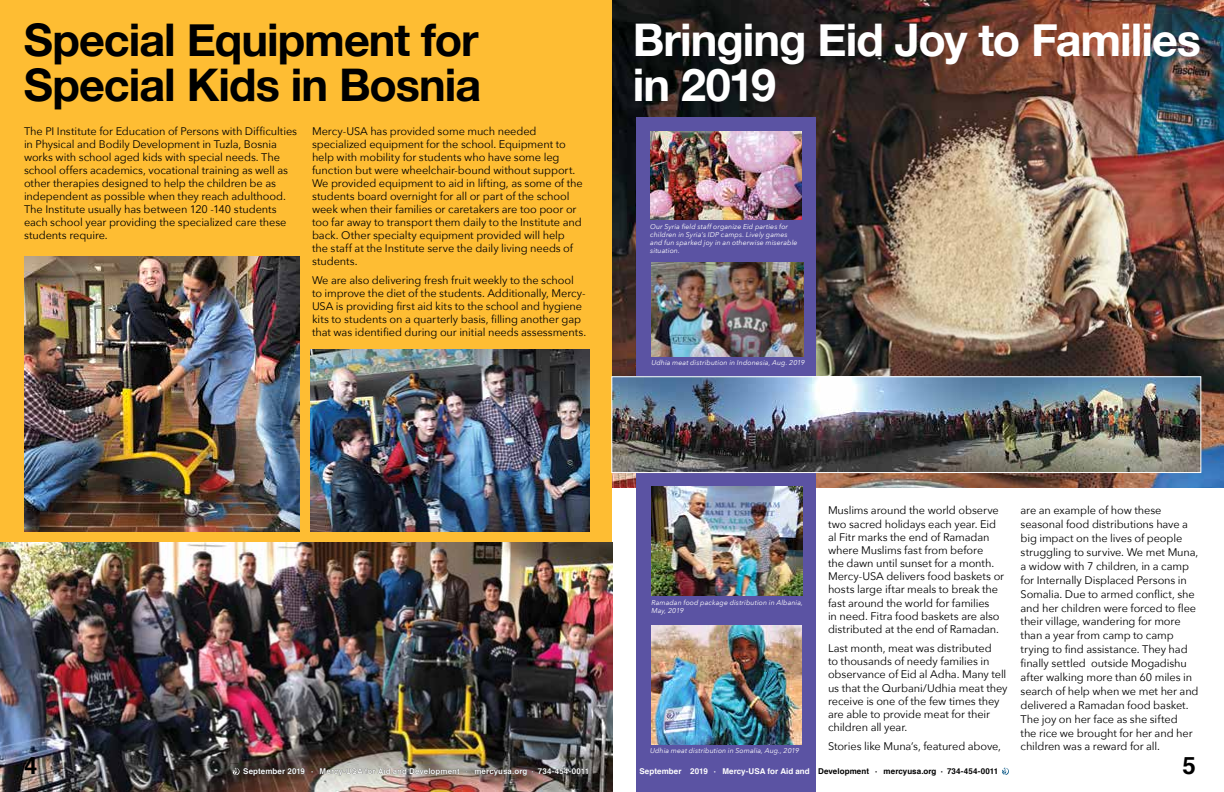
<style>
.page{position:relative;width:1224px;height:792px;background:#fff}
.page>*{position:absolute;margin:0;border:0;box-sizing:border-box;transform-origin:0 0}
.t1{font:700 45px/45px "Helvetica Neue";letter-spacing:-.02em;color:#000}
.t2{font:700 45px/45px "Helvetica Neue";letter-spacing:-.025em;color:#fff}
.t3{font:700 24px "Helvetica";color:#000}
.t4{font:11px/13px "Avenir Next";letter-spacing:-.01em;color:#000}
.t5{font:700 8px "Helvetica";letter-spacing:.005em;color:#fff}
.t6{font:700 8px "Helvetica";letter-spacing:.005em;color:#000}
.t7{font:italic 7px/8px "Avenir Next";letter-spacing:.015em;color:#fff}
.s1{font-size:6px;color:#000}
.s2{color:#fff}
.s3{font-size:6px;color:#fff}
.s4{font-size:6px}
</style>
<div class="page">
<div style="left:0;top:0;width:612px;height:723px;background:#febd33"></div>
<img style="left:612px;top:0;width:612px;height:487px">
<div style="left:636px;top:117px;width:180px;height:675px;background:#5b53a3"></div>
<img style="left:614px;top:379px;width:585px;height:92px">
<div style="left:612px;top:377px;width:589px;height:96px;border:1px solid #fff"></div>
<img style="left:651px;top:487px;width:151px;height:109px">
<img style="left:650px;top:131px;width:152px;height:89px">
<img style="left:651px;top:626px;width:151px;height:119px">
<img style="left:651px;top:263px;width:152px;height:94px">
<img style="left:0;top:543px;width:612px;height:249px">
<img style="left:24px;top:256px;width:276px;height:276px">
<img style="left:311px;top:349px;width:278px;height:183px">
<svg style="left:1002px;top:768px;width:7px;height:7px"></svg>
<svg style="left:233px;top:768px;width:7px;height:8px"></svg>
<h1 class="t1" style="left:24px;top:19px;width:459px">Special Equipment for<br>Special Kids in Bosnia</h1>
<p class="t4" style="left:24px;top:124px;width:275px">The PI Institute for Education of Persons with Difficulties in Physical and Bodily Development in Tuzla, Bosnia works with school aged kids with special needs. The school offers academics, vocational training as well as other therapies designed to help the children be as independent as possible when they reach adulthood.<br>The Institute usually has between 120 -140 students each school year providing the specialized care these students require.</p>
<p class="t4" style="left:312px;top:124px;width:272px">Mercy-USA has provided some much needed specialized equipment for the school. Equipment to help with mobility for students who have some leg function but were wheelchair-bound without support.<br>We provided equipment to aid in lifting, as some of the students board overnight for all or part of the school week when their families or caretakers are too poor or too far away to transport them daily to the Institute and back. Other specialty equipment provided will help the staff at the Institute serve the daily living needs of students.</p>
<p class="t4" style="left:312px;top:273px;width:276px">We are also delivering fresh fruit weekly to the school to improve the diet of the students. Additionally, Mercy-USA is providing first aid kits to the school and hygiene kits to students on a quarterly basis, filling another gap that was identified during our initial needs assessments.</p>
<h1 class="t2" style="left:633px;top:19px;width:570px">Bringing Eid Joy to Families in 2019</h1>
<p class="t7" style="left:650px;top:222px;width:149px">Our Syria field staff organize Eid parties for children in Syria’s IDP camps. Lively games and fun sparked joy in an otherwise miserable situation.</p>
<p class="t7" style="left:651px;top:359px;width:155px">Udhia meat distribution in Indonesia, Aug. 2019</p>
<p class="t7" style="left:651px;top:598px;width:153px">Ramadan food package distribution in Albania,<br>May, 2019</p>
<p class="t7" style="left:650px;top:746px;width:151px">Udhia meat distribution in Somalia, Aug., 2019</p>
<p class="t4" style="left:828px;top:504px;width:178px">Muslims around the world observe two sacred holidays each year. Eid al Fitr marks the end of Ramadan where Muslims fast from before<br>the dawn until sunset for a month.<br>Mercy-USA delivers food baskets or hosts large iftar meals to break the fast around the world for families<br>in need. Fitra food baskets are also distributed at the end of Ramadan.</p>
<p class="t4" style="left:828px;top:641px;width:181px">Last month, meat was distributed<br>to thousands of needy families in observance of Eid al Adha. Many tell us that the Qurbani/Udhia meat they receive is one of the few times they are able to provide meat for their children all year.</p>
<p class="t4" style="left:828px;top:739px;width:175px">Stories like Muna’s, featured above,</p>
<p class="t4" style="left:1021px;top:503px;width:180px;line-height:13.9px">are an example of how these seasonal food distributions have a big impact on the lives of people struggling to survive. We met Muna, a widow with 7 children, in a camp for Internally Displaced Persons in<br>Somalia. Due to armed conflict, she and her children were forced to flee their village, wandering for more than a year from camp to camp trying to find assistance. They had finally settled outside Mogadishu after walking more than 60 miles in search of help when we met her and delivered a Ramadan food basket.<br>The joy on her face as she sifted<br>the rice we brought for her and her children was a reward for all.</p>
<h2 class="t3" style="left:24px;top:746px;width:15px">4</h2>
<p class="t5" style="left:243px;top:765px;width:72px">September 2019 <span class="s1">•</span></p>
<p class="t5" style="left:320px;top:765px;width:150px">Mercy-USA for Aid and Development <span class="s1">•</span></p>
<p class="t5" style="left:474px;top:765px;width:116px">mercyusa.org <span class="s1">•</span> 734-454-0011</p>
<p class="t6" style="left:640px;top:764px;width:360px"><span class="s2">September 2019</span> <span class="s3">•</span> <span class="s2">Mercy-USA for Aid and</span> Development <span class="s4">•</span> mercyusa.org <span class="s4">•</span> 734-454-0011</p>
<h2 class="t3" style="left:1183px;top:746px;width:15px">5</h2>
</div>
